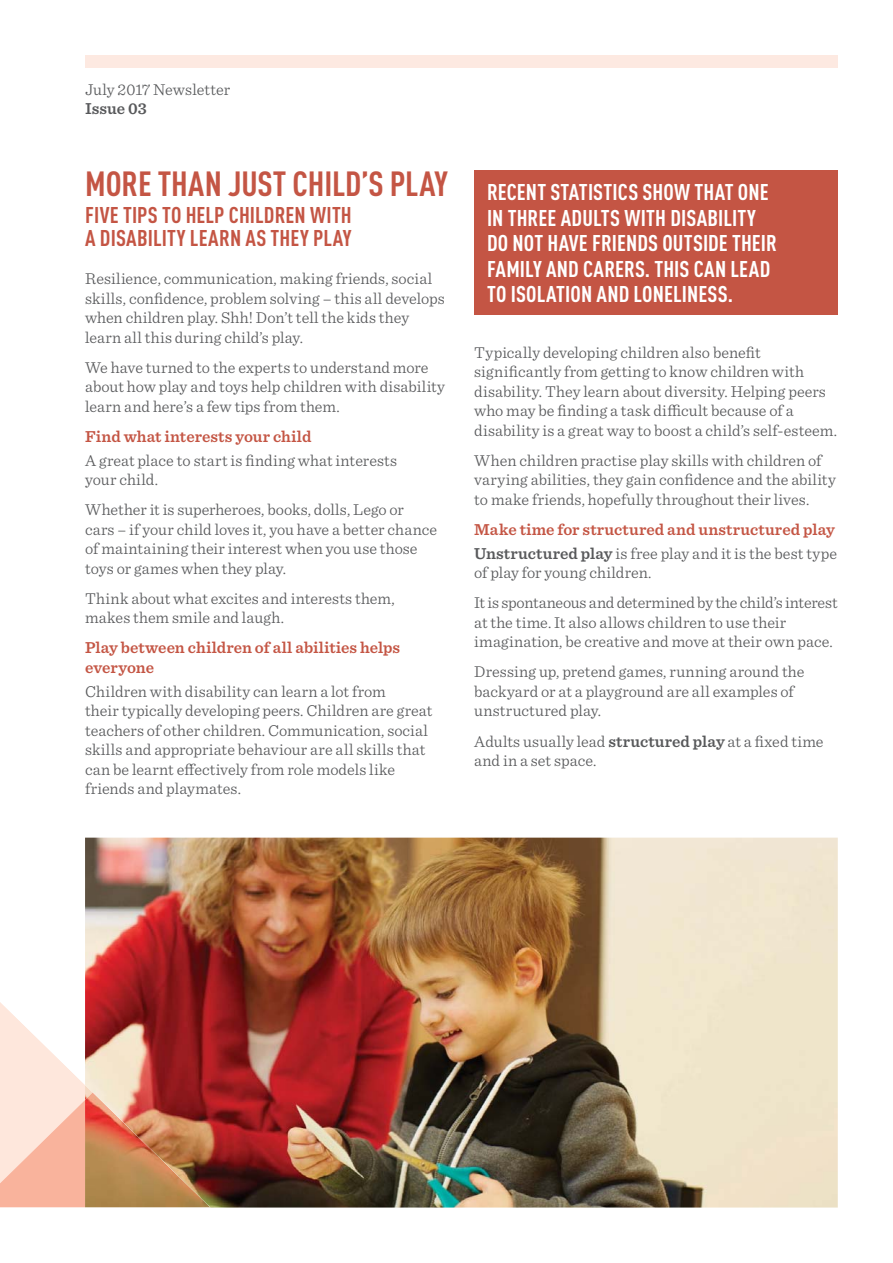
<style>
.page{position:relative;width:893px;height:1263px;background:#fff}
.page>*{position:absolute;margin:0;border:0;box-sizing:border-box;transform-origin:0 0}
.t1{font:700 condensed 34.5px "DIN Pro";letter-spacing:-.005em;color:#c45544}
.t2{font:700 condensed 22.5px/25.5px "DIN Pro";letter-spacing:.005em;color:#fff}
.t3{font:700 condensed 22.5px/22.5px "DIN Pro";letter-spacing:.005em;color:#c45544}
.t4{font:300 16.5px/19.5px "Sentinel";color:#58595b}
.t5{font:600 16.5px/19.5px "Sentinel";color:#c45544}
.t6{font:600 16.5px "Sentinel";color:#58595b}
.s1{color:#58595b}
.s2{font-weight:300;color:#58595b}
.s3{font-weight:600}
</style>
<div class="page">
<img style="left:85px;top:838px;width:753px;height:370px">
<svg style="left:0;top:981px;width:210px;height:227px"></svg>
<img style="left:85px;top:1092px;width:125px;height:116px">
<div style="left:474px;top:170px;width:364px;height:145px;background:#c45544"></div>
<div style="left:85px;top:55px;width:753px;height:13px;background:#fde9e1"></div>
<p class="t4" style="left:85px;top:81px;width:147px">July 2017 Newsletter</p>
<p class="t6" style="left:85px;top:102px;width:63px">Issue 03</p>
<h1 class="t1" style="left:85px;top:172px;width:364px">MORE THAN JUST CHILD’S PLAY</h1>
<h2 class="t3" style="left:85px;top:207px;width:268px">FIVE TIPS TO HELP CHILDREN WITH<br>A DISABILITY LEARN AS THEY PLAY</h2>
<p class="t4" style="left:85px;top:270px;width:361px">Resilience, communication, making friends, social skills, confidence, problem solving – this all develops when children play. Shh! Don’t tell the kids they learn all this during child’s play.</p>
<p class="t4" style="left:85px;top:359px;width:362px">We have turned to the experts to understand more about how play and toys help children with disability learn and here’s a few tips from them.</p>
<p class="t5" style="left:85px;top:428px;width:228px">Find what interests your child</p>
<p class="t4" style="left:85px;top:452px;width:314px">A great place to start is finding what interests your child.</p>
<p class="t4" style="left:85px;top:501px;width:354px">Whether it is superheroes, books, dolls, Lego or cars – if your child loves it, you have a better chance of maintaining their interest when you use those toys or games when they play.</p>
<p class="t4" style="left:85px;top:590px;width:311px">Think about what excites and interests them, makes them smile and laugh.</p>
<p class="t5" style="left:85px;top:640px;width:317px">Play between children of all abilities helps everyone</p>
<p class="t4" style="left:85px;top:683px;width:349px">Children with disability can learn a lot from<br>their typically developing peers. Children are great teachers of other children. Communication, social skills and appropriate behaviour are all skills that can be learnt effectively from role models like friends and playmates.</p>
<h2 class="t2" style="left:487px;top:182px;width:291px">RECENT STATISTICS SHOW THAT ONE<br>IN THREE ADULTS WITH DISABILITY<br>DO NOT HAVE FRIENDS OUTSIDE THEIR<br>FAMILY AND CARERS. THIS CAN LEAD<br>TO ISOLATION AND LONELINESS.</h2>
<p class="t4" style="left:474px;top:344px;width:364px">Typically developing children also benefit significantly from getting to know children with disability. They learn about diversity. Helping peers who may be finding a task difficult because of a disability is a great way to boost a child’s self-esteem.</p>
<p class="t4" style="left:474px;top:452px;width:363px">When children practise play skills with children of varying abilities, they gain confidence and the ability to make friends, hopefully throughout their lives.</p>
<p class="t5" style="left:474px;top:519px;width:364px;line-height:23.7px">Make time for structured and unstructured play<br><span class="s1">Unstructured play</span> <span class="s2">is free play and it is the best type</span></p>
<p class="t4" style="left:474px;top:559px;width:365px;line-height:30.2px">of play for young children.<br>It is spontaneous and determined by the child’s interest</p>
<p class="t4" style="left:474px;top:614px;width:360px">at the time. It also allows children to use their imagination, be creative and move at their own pace.</p>
<p class="t4" style="left:474px;top:664px;width:332px">Dressing up, pretend games, running around the backyard or at a playground are all examples of unstructured play.</p>
<p class="t4" style="left:474px;top:733px;width:351px">Adults usually lead <span class="s3">structured play</span> at a fixed time and in a set space.</p>
</div>
